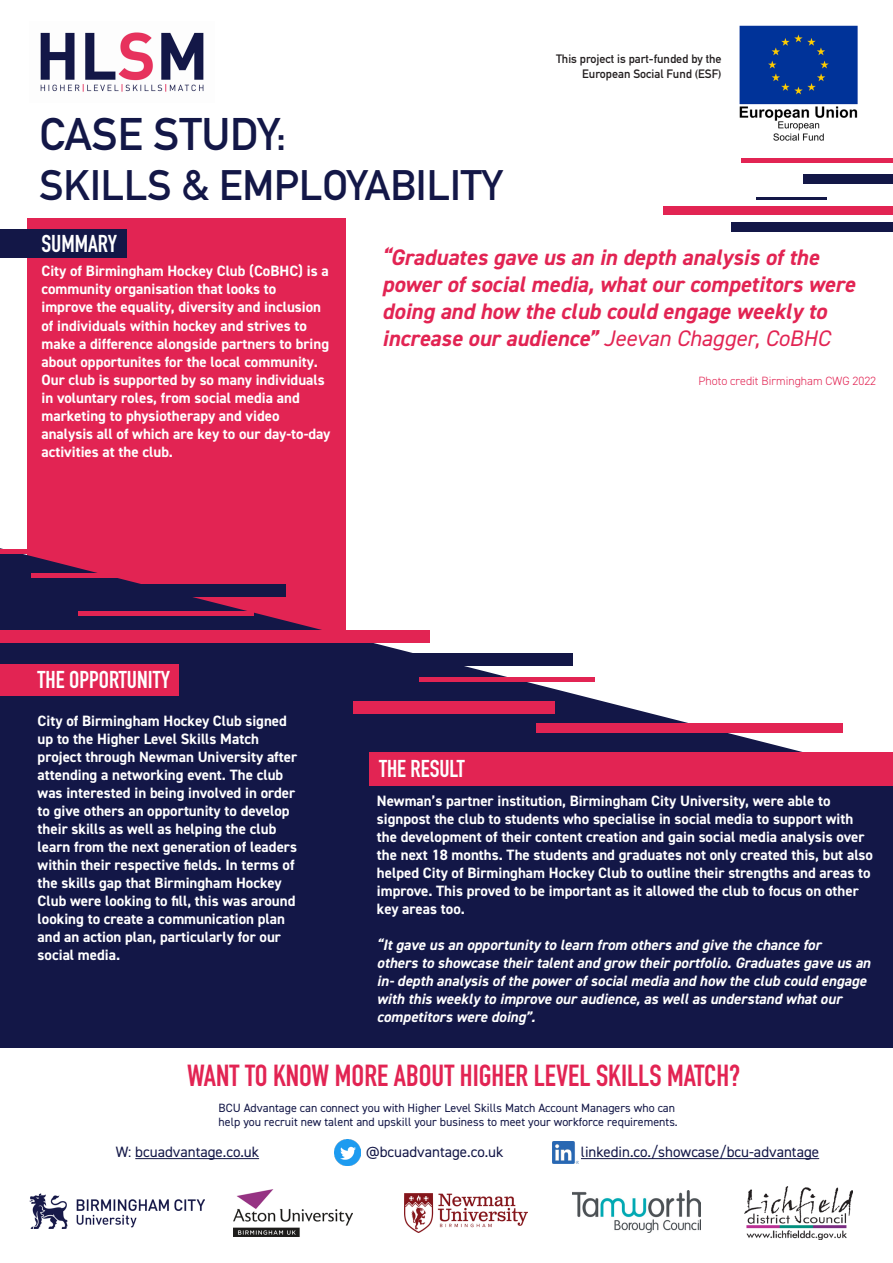
<style>
.page{position:relative;width:893px;height:1263px;background:#fff}
.page>*{position:absolute;margin:0;border:0;box-sizing:border-box;transform-origin:0 0}
.t1{font:700 45px "DIN Alternate";color:#131747}
.t2{font:700 42px "DIN Alternate";color:#131747}
.t3{font:700 30px "DIN Condensed";color:#e22453}
.t4{font:700 24px "DIN Condensed";color:#fff}
.t5{font:italic 700 22.5px/27px "DIN2014";color:#e22453}
.t6{font:700 15px/18px "DIN2014";color:#fff}
.t7{font:italic 700 15px/18px "DIN2014";color:#fff}
.t8{font:15px "DIN2014";color:#131747}
.t9{font:12px/14.4px "DIN2014";color:#131747}
.t10{font:700 12px/14.4px "DIN Alternate";color:#231f20;text-align:right}
.t11{font:300 12px "DIN2014";color:#e22453}
.s1{font-weight:400}
</style>
<div class="page">
<div style="left:27px;top:218px;width:318px;height:520px;background:#e22453"></div>
<img style="left:40px;top:32px;width:164px;height:60px">
<img style="left:739px;top:26px;width:119px;height:115px">
<svg style="left:0;top:548px;width:893px;height:500px;fill:#131747"></svg>
<div style="left:309px;top:653px;width:264px;height:13px;background:#131747"></div>
<div style="left:0;top:630px;width:429px;height:13px;background:#e22453"></div>
<div style="left:0;top:585px;width:285px;height:12px;background:#131747"></div>
<div style="left:555px;top:722px;width:122px;height:13px;background:#131747"></div>
<div style="left:732px;top:222px;width:161px;height:10px;background:#131747"></div>
<hr style="left:757px;top:197px;width:70px;height:3px;background:#131747">
<div style="left:664px;top:207px;width:229px;height:8px;background:#e22453"></div>
<div style="left:741px;top:158px;width:152px;height:5px;background:#e22453"></div>
<div style="left:803px;top:174px;width:90px;height:9px;background:#131747"></div>
<div style="left:78px;top:611px;width:175px;height:5px;background:#e22453"></div>
<div style="left:353px;top:701px;width:202px;height:13px;background:#e22453"></div>
<div style="left:419px;top:677px;width:175px;height:5px;background:#e22453"></div>
<div style="left:0;top:229px;width:126px;height:28px;background:#131747"></div>
<div style="left:536px;top:723px;width:306px;height:10px;background:#e22453"></div>
<hr style="left:135px;top:1158px;width:124px;height:1px;background:#131747">
<hr style="left:581px;top:1158px;width:238px;height:1px;background:#131747">
<div style="left:0;top:549px;width:69px;height:5px;background:#e22453"></div>
<div style="left:0;top:664px;width:179px;height:31px;background:#e22453"></div>
<div style="left:370px;top:752px;width:523px;height:33px;background:#e22453"></div>
<hr style="left:31px;top:574px;width:176px;height:4px;background:#e22453">
<img style="left:29px;top:1194px;width:176px;height:35px">
<img style="left:404px;top:1194px;width:123px;height:38px">
<img style="left:234px;top:1190px;width:119px;height:46px">
<img style="left:573px;top:1190px;width:128px;height:42px">
<img style="left:744px;top:1186px;width:108px;height:53px">
<img style="left:334px;top:1140px;width:26px;height:26px">
<img style="left:553px;top:1142px;width:25px;height:21px">
<p class="t1" style="left:39px;top:100px;width:249px">CASE STUDY:</p>
<p class="t2" style="left:39px;top:153px;width:465px">SKILLS &amp; EMPLOYABILITY</p>
<p class="t10" style="left:556px;top:51px;width:167px">This project is part-funded by the<br>European Social Fund (ESF)</p>
<p class="t4" style="left:41px;top:228px;width:77px">SUMMARY</p>
<p class="t6" style="left:41px;top:262px;width:289px">City of Birmingham Hockey Club (CoBHC) is a community organisation that looks to</p>
<p class="t6" style="left:41px;top:298px;width:289px">improve the equality, diversity and inclusion of individuals within hockey and strives to make a difference alongside partners to bring about opportunites for the local community.<br>Our club is supported by so many individuals in voluntary roles, from social media and marketing to physiotherapy and video</p>
<p class="t6" style="left:41px;top:424px;width:291px">analysis all of which are key to our day-to-day activities at the club.</p>
<p class="t5" style="left:382px;top:244px;width:474px">“Graduates gave us an in depth analysis of the power of social media, what our competitors were doing and how the club could engage weekly to increase our audience” <span class="s1">Jeevan Chagger, CoBHC</span></p>
<p class="t11" style="left:698px;top:373px;width:179px">Photo credit Birmingham CWG 2022</p>
<p class="t4" style="left:38px;top:664px;width:134px">THE OPPORTUNITY</p>
<p class="t6" style="left:38px;top:711px;width:261px">City of Birmingham Hockey Club signed up to the Higher Level Skills Match project through Newman University after attending a networking event. The club was interested in being involved in order to give others an opportunity to develop their skills as well as helping the club learn from the next generation of leaders within their respective fields. In terms of the skills gap that Birmingham Hockey Club were looking to fill, this was around looking to create a communication plan and an action plan, particularly for our social media.</p>
<p class="t4" style="left:379px;top:752px;width:87px">THE RESULT</p>
<p class="t6" style="left:377px;top:791px;width:498px">Newman’s partner institution, Birmingham City University, were able to signpost the club to students who specialise in social media to support with the development of their content creation and gain social media analysis over the next 18 months. The students and graduates not only created this, but also helped City of Birmingham Hockey Club to outline their strengths and areas to improve. This proved to be important as it allowed the club to focus on other key areas too.</p>
<p class="t7" style="left:377px;top:935px;width:446px">“It gave us an opportunity to learn from others and give the chance for</p>
<p class="t7" style="left:377px;top:953px;width:495px">others to showcase their talent and grow their portfolio. Graduates gave us an in- depth analysis of the power of social media and how the club could engage with this weekly to improve our audience, as well as understand what our competitors were doing”.</p>
<p class="t3" style="left:187px;top:1055px;width:555px">WANT TO KNOW MORE ABOUT HIGHER LEVEL SKILLS MATCH?</p>
<p class="t9" style="left:219px;top:1100px;width:461px">BCU Advantage can connect you with Higher Level Skills Match Account Managers who can help you recruit new talent and upskill your business to meet your workforce requirements.</p>
<p class="t8" style="left:116px;top:1142px;width:145px">W: bcuadvantage.co.uk</p>
<p class="t8" style="left:366px;top:1142px;width:139px">@bcuadvantage.co.uk</p>
<p class="t8" style="left:581px;top:1142px;width:240px">linkedin.co./showcase/bcu-advantage</p>
</div>
